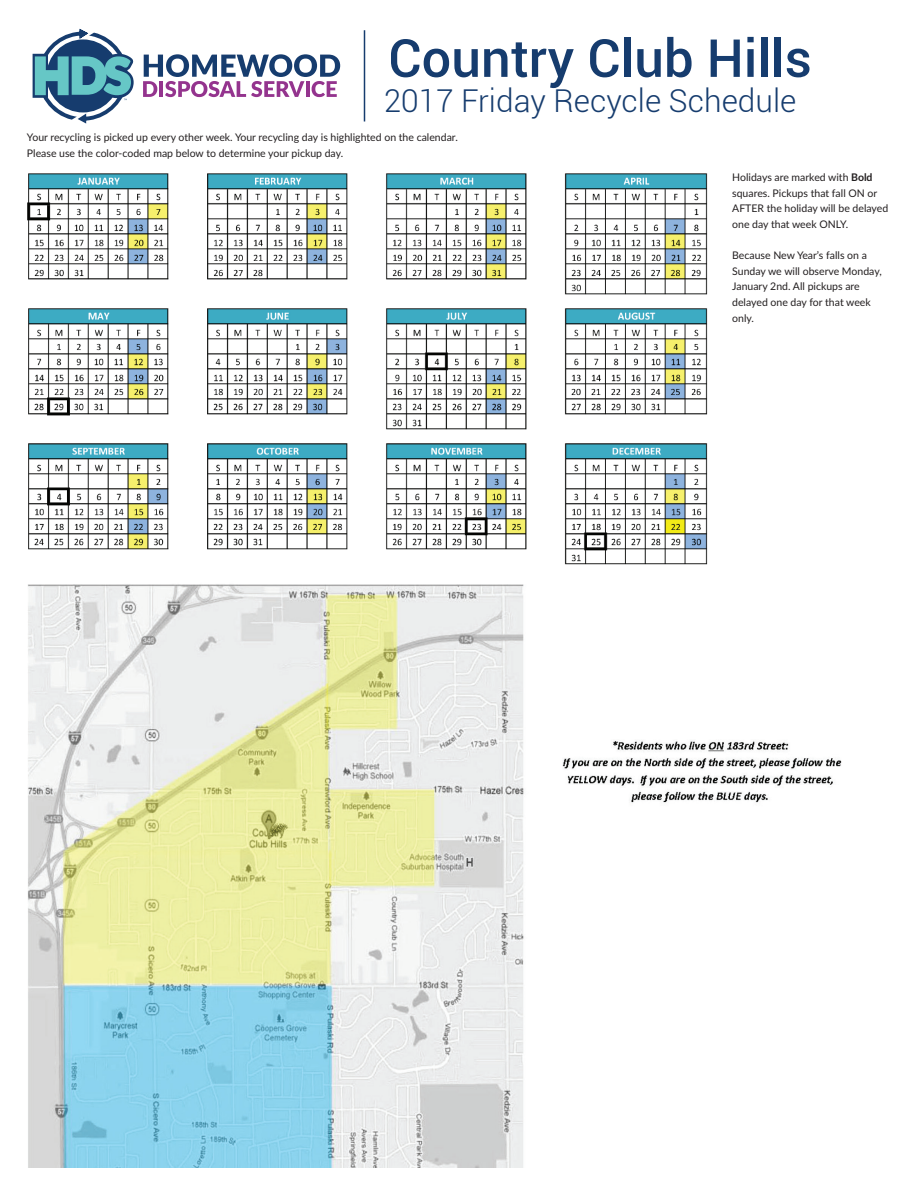
<style>
.page{position:relative;width:918px;height:1188px;background:#fff}
.page>*{position:absolute;margin:0;border:0;box-sizing:border-box;transform-origin:0 0}
.t1{font:500 52.5px "Roboto";color:#163c6e}
.t2{font:300 31.5px "Roboto";color:#163c6e}
.t3{font:10.5px/15.6px "Lato";color:#231f20}
.s1{font-weight:700}
</style>
<div class="page">
<img style="left:27px;top:173px;width:681px;height:392px">
<svg style="left:143px;top:54px;width:197px;height:43px"></svg>
<svg style="left:33px;top:29px;width:101px;height:95px"></svg>
<hr style="left:364px;top:30px;width:1px;height:91px;background:#163c6e">
<img style="left:28px;top:584px;width:814px;height:584px">
<div style="left:549px;top:580px;width:312px;height:116px;background:#fff"></div>
<h1 class="t1" style="left:388px;top:21px;width:425px">Country Club Hills</h1>
<h2 class="t2" style="left:384px;top:79px;width:414px">2017 Friday Recycle Schedule</h2>
<p class="t3" style="left:27px;top:129px;width:432px">Your recycling is picked up every other week. Your recycling day is highlighted on the calendar.<br>Please use the color-coded map below to determine your pickup day.</p>
<p class="t3" style="left:732px;top:169px;width:158px">Holidays are marked with <span class="s1">Bold </span>squares. Pickups that fall ON or<br>AFTER the holiday will be delayed one day that week ONLY.</p>
<p class="t3" style="left:732px;top:247px;width:151px">Because New Year’s falls on a<br>Sunday we will observe Monday,<br>January 2nd. All pickups are delayed one day for that week only.</p>
</div>
